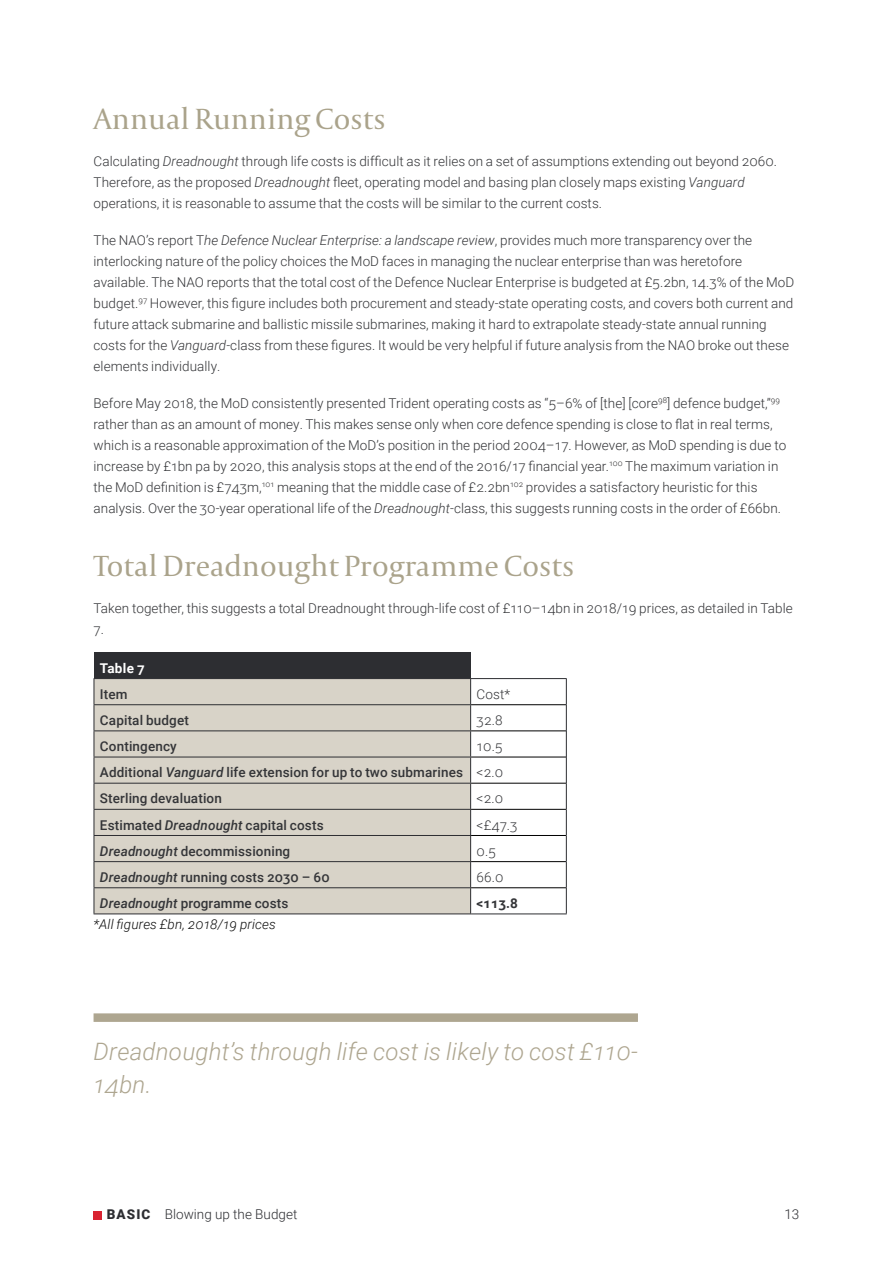
<style>
.page{position:relative;width:893px;height:1263px;background:#fff}
.page>*{position:absolute;margin:0;border:0;box-sizing:border-box;transform-origin:0 0}
.t1{font:30.75px "Capitolium 2";color:#aaa38b}
.t2{font:italic 300 24px/33px "Roboto";letter-spacing:.01em;color:#aea690}
.t3{font:300 13.5px/21px "Roboto";letter-spacing:.005em;color:#343538}
.t4{font:500 13.5px/26.1px "Roboto";letter-spacing:.01em;color:#343538;text-align:justify}
.t5{font:italic 300 13.5px "Roboto";letter-spacing:.01em;color:#0d0d0d}
.t6{font:300 13.5px "Roboto";color:#2d2e32}
.t7{font:700 13.5px "Roboto";letter-spacing:.02em;color:#fff}
.t8{font:700 13.5px "Roboto";color:#343538}
.s1{font-style:italic}
.s2{font-weight:300}
.s3{font-weight:900}
</style>
<div class="page">
<div style="left:93px;top:1211px;width:9px;height:8px;background:#d92332"></div>
<div style="left:94px;top:1013px;width:544px;height:9px;background:#aea690"></div>
<div style="left:94px;top:652px;width:377px;height:26px;background:#2d2e32"></div>
<div style="left:95px;top:679px;width:375px;height:156px;background:#d8d3c8"></div>
<div style="left:94px;top:835px;width:377px;height:27px;background:#d8d3c8"></div>
<div style="left:94px;top:862px;width:377px;height:26px;background:#d8d3c8"></div>
<div style="left:94px;top:888px;width:377px;height:26px;background:#d8d3c8"></div>
<hr style="left:94px;top:704px;width:377px;height:1px;background:#2d2e32">
<hr style="left:94px;top:730px;width:377px;height:1px;background:#2d2e32">
<hr style="left:94px;top:757px;width:377px;height:1px;background:#2d2e32">
<hr style="left:94px;top:783px;width:377px;height:1px;background:#2d2e32">
<hr style="left:94px;top:809px;width:377px;height:1px;background:#2d2e32">
<hr style="left:94px;top:835px;width:377px;height:1px;background:#2d2e32">
<hr style="left:94px;top:861px;width:377px;height:1px;background:#2d2e32">
<hr style="left:94px;top:887px;width:377px;height:1px;background:#2d2e32">
<hr style="left:471px;top:704px;width:95px;height:1px;background:#000">
<hr style="left:471px;top:730px;width:95px;height:1px;background:#000">
<hr style="left:471px;top:757px;width:95px;height:1px;background:#000">
<hr style="left:471px;top:783px;width:95px;height:1px;background:#000">
<hr style="left:471px;top:809px;width:95px;height:1px;background:#000">
<hr style="left:471px;top:835px;width:95px;height:1px;background:#000">
<hr style="left:471px;top:861px;width:95px;height:1px;background:#000">
<hr style="left:471px;top:887px;width:95px;height:1px;background:#000">
<svg style="left:470px;top:679px;width:1px;height:234px"></svg>
<hr style="left:94px;top:678px;width:377px;height:1px;background:#2d2e32">
<hr style="left:471px;top:678px;width:96px;height:1px;background:#2d2e32">
<svg style="left:94px;top:679px;width:1px;height:234px"></svg>
<hr style="left:94px;top:913px;width:377px;height:1px;background:#2d2e32">
<svg style="left:566px;top:679px;width:1px;height:234px"></svg>
<hr style="left:471px;top:913px;width:96px;height:1px;background:#2d2e32">
<h1 class="t1" style="left:94px;top:99px;width:294px">Annual Running Costs</h1>
<p class="t3" style="left:94px;top:150px;width:685px">Calculating <span class="s1">Dreadnought</span> through life costs is difficult as it relies on a set of assumptions extending out beyond 2060.<br>Therefore, as the proposed <span class="s1">Dreadnought</span> fleet, operating model and basing plan closely maps existing <span class="s1">Vanguard </span>operations, it is reasonable to assume that the costs will be similar to the current costs.</p>
<p class="t3" style="left:94px;top:229px;width:702px">The NAO’s report T<span class="s1">he Defence Nuclear Enterprise: a landscape review</span>, provides much more transparency over the interlocking nature of the policy choices the MoD faces in managing the nuclear enterprise than was heretofore available. The NAO reports that the total cost of the Defence Nuclear Enterprise is budgeted at £5.2bn, 14.3% of the MoD budget.<sup>97</sup> However, this figure includes both procurement and steady-state operating costs, and covers both current and future attack submarine and ballistic missile submarines, making it hard to extrapolate steady-state annual running costs for the <span class="s1">Vanguard</span>-class from these figures. It would be very helpful if future analysis from the NAO broke out these elements individually.</p>
<p class="t3" style="left:94px;top:392px;width:694px">Before May 2018, the MoD consistently presented Trident operating costs as “5–6% of [the] [core<sup>98</sup>] defence budget,”<sup>99 </sup>rather than as an amount of money. This makes sense only when core defence spending is close to flat in real terms, which is a reasonable approximation of the MoD’s position in the period 2004–17. However, as MoD spending is due to increase by £1bn pa by 2020, this analysis stops at the end of the 2016/17 financial year.<sup>100</sup> The maximum variation in the MoD definition is £743m,<sup>101</sup> meaning that the middle case of £2.2bn<sup>102</sup> provides a satisfactory heuristic for this analysis. Over the 30-year operational life of the <span class="s1">Dreadnought</span>-class, this suggests running costs in the order of £66bn.</p>
<h1 class="t1" style="left:94px;top:545px;width:482px">Total Dreadnought Programme Costs</h1>
<p class="t3" style="left:94px;top:597px;width:701px">Taken together, this suggests a total Dreadnought through-life cost of £110–14bn in 2018/19 prices, as detailed in Table<br>7.</p>
<p class="t7" style="left:100px;top:658px;width:46px">Table 7</p>
<p class="t4" style="left:100px;top:680px;width:29px">Item</p>
<p class="t3" style="left:477px;top:683px;width:35px">Cost*</p>
<p class="t4" style="left:100px;top:706px;width:90px">Capital budget</p>
<p class="t3" style="left:477px;top:709px;width:28px">32.8</p>
<p class="t4" style="left:100px;top:733px;width:78px">Contingency</p>
<p class="t4" style="left:100px;top:733px;width:405px;text-indent:377px"><span class="s2">10.5<br></span>Additional <span class="s1">Vanguard</span> life extension for up to two submarines <span class="s2">&lt;2.0<br></span>Sterling devaluation</p>
<p class="t3" style="left:477px;top:787px;width:28px">&lt;2.0</p>
<p class="t4" style="left:100px;top:811px;width:225px">Estimated <span class="s1">Dreadnought</span> capital costs</p>
<p class="t3" style="left:477px;top:814px;width:43px">&lt;£47.3</p>
<p class="t4" style="left:100px;top:837px;width:192px"><span class="s1">Dreadnought</span> decommissioning</p>
<p class="t3" style="left:477px;top:840px;width:21px">0.5</p>
<p class="t4" style="left:100px;top:863px;width:231px"><span class="s1">Dreadnought</span> running costs 2030 – 60</p>
<p class="t3" style="left:477px;top:866px;width:28px">66.0</p>
<p class="t4" style="left:100px;top:889px;width:190px"><span class="s1">Dreadnought</span> programme costs</p>
<p class="t8" style="left:477px;top:894px;width:43px">&lt;113.8</p>
<p class="t5" style="left:93px;top:915px;width:184px">*All figures £bn, 2018/19 prices</p>
<h2 class="t2" style="left:94px;top:1034px;width:546px">Dreadnought’s through life cost is likely to cost £110-<br>14bn.</h2>
<p class="t6" style="left:107px;top:1205px;width:192px"><span class="s3">BASIC</span> Blowing up the Budget</p>
<p class="t6" style="left:784px;top:1205px;width:16px">13</p>
</div>
